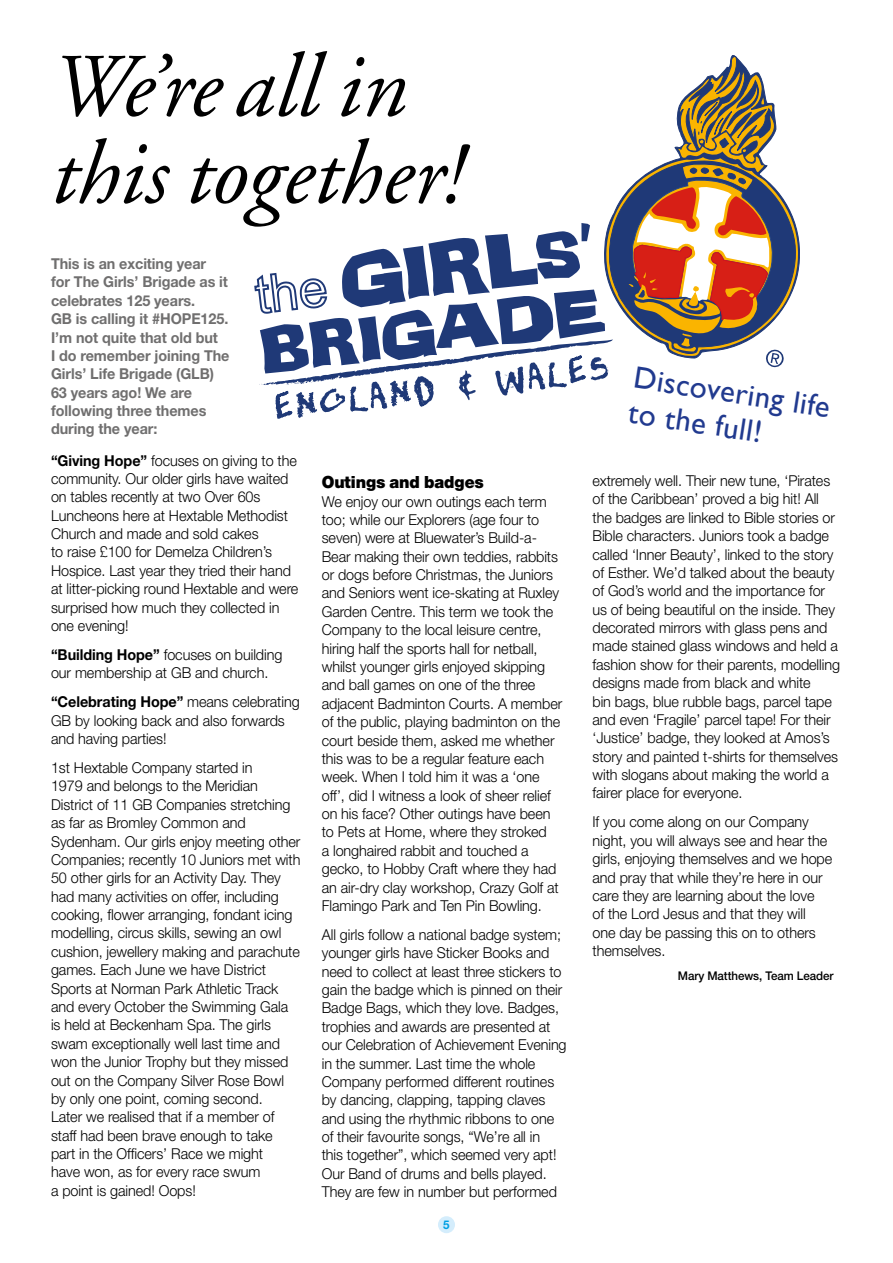
<style>
.page{position:relative;width:893px;height:1263px;background:#fff}
.page>*{position:absolute;margin:0;border:0;box-sizing:border-box;transform-origin:0 0}
.t1{font:italic 90px/87px "Adobe Garamond";color:#000}
.t2{font:30.75px/35.7px "Gill Sans";color:#213a8f}
.t3{font:900 18px "Nimbus Sans Novus T";letter-spacing:-.005em;color:#000;scale:.96 1}
.t4{font:300 15px/18.3px "Helvetica Neue";letter-spacing:-.005em;color:#000;scale:.96 1}
.t5{font:700 15px/18.3px "Helvetica Neue";letter-spacing:-.005em;color:#706f6f;scale:.96 1}
.t6{font:500 12px "Helvetica Neue";letter-spacing:-.005em;color:#000;scale:.96 1}
.t7{font:700 12px "Helvetica Neue";color:#009fe3;scale:.96 1}
.s1{font-weight:700}
</style>
<div class="page">
<div style="left:438px;top:1216px;width:17px;height:17px;background:#d4edfc;border-radius:50%"></div>
<svg style="left:254px;top:56px;width:545px;height:363px"></svg>
<h1 class="t1" style="left:51px;top:46px;width:413px">We’re all in this together!</h1>
<p class="t5" style="left:51px;top:254px;width:187px">This is an exciting year<br>for The Girls’ Brigade as it celebrates 125 years.<br>GB is calling it #HOPE125.<br>I’m not quite that old but<br>I do remember joining The<br>Girls’ Life Brigade (GLB)<br>63 years ago! We are following three themes during the year:</p>
<p class="t4" style="left:51px;top:451px;width:259px"><span class="s1">“Giving Hope”</span> focuses on giving to the community. Our older girls have waited on tables recently at two Over 60s Luncheons here at Hextable Methodist Church and made and sold cakes<br>to raise £100 for Demelza Children’s Hospice. Last year they tried their hand at litter-picking round Hextable and were surprised how much they collected in one evening!</p>
<p class="t4" style="left:51px;top:645px;width:243px"><span class="s1">“Building Hope”</span> focuses on building our membership at GB and church.</p>
<p class="t4" style="left:51px;top:692px;width:261px"><span class="s1">“Celebrating Hope”</span> means celebrating<br>GB by looking back and also forwards and having parties!</p>
<p class="t4" style="left:51px;top:758px;width:261px">1st Hextable Company started in<br>1979 and belongs to the Meridian District of 11 GB Companies stretching as far as Bromley Common and Sydenham. Our girls enjoy meeting other Companies; recently 10 Juniors met with 50 other girls for an Activity Day. They had many activities on offer, including cooking, flower arranging, fondant icing modelling, circus skills, sewing an owl cushion, jewellery making and parachute games. Each June we have District Sports at Norman Park Athletic Track and every October the Swimming Gala is held at Beckenham Spa. The girls swam exceptionally well last time and won the Junior Trophy but they missed out on the Company Silver Rose Bowl by only one point, coming second.<br>Later we realised that if a member of staff had been brave enough to take part in the Officers’ Race we might<br>have won, as for every race swum<br>a point is gained! Oops!</p>
<p class="t3" style="left:322px;top:472px;width:170px">Outings and badges</p>
<p class="t4" style="left:322px;top:492px;width:252px">We enjoy our own outings each term too; while our Explorers (age four to seven) were at Bluewater’s Build-a-Bear making their own teddies, rabbits or dogs before Christmas, the Juniors and Seniors went ice-skating at Ruxley Garden Centre. This term we took the Company to the local leisure centre, hiring half the sports hall for netball, whilst younger girls enjoyed skipping and ball games on one of the three adjacent Badminton Courts. A member of the public, playing badminton on the court beside them, asked me whether this was to be a regular feature each week. When I told him it was a ‘one off’, did I witness a look of sheer relief on his face? Other outings have been to Pets at Home, where they stroked<br>a longhaired rabbit and touched a gecko, to Hobby Craft where they had an air-dry clay workshop, Crazy Golf at Flamingo Park and Ten Pin Bowling.</p>
<p class="t4" style="left:322px;top:925px;width:257px">All girls follow a national badge system; younger girls have Sticker Books and need to collect at least three stickers to gain the badge which is pinned on their Badge Bags, which they love. Badges, trophies and awards are presented at our Celebration of Achievement Evening in the summer. Last time the whole Company performed different routines by dancing, clapping, tapping claves and using the rhythmic ribbons to one of their favourite songs, “We’re all in<br>this together”, which seemed very apt!<br>Our Band of drums and bells played.<br>They are few in number but performed</p>
<p class="t7" style="left:443px;top:1217px;width:8px">5</p>
<h2 class="t2" style="left:637px;top:358px;width:200px;rotate:9deg">Discovering life to the full!</h2>
<p class="t4" style="left:592px;top:471px;width:259px">extremely well. Their new tune, ‘Pirates of the Caribbean’ proved a big hit! All the badges are linked to Bible stories or Bible characters. Juniors took a badge called ‘Inner Beauty’, linked to the story of Esther. We’d talked about the beauty of God’s world and the importance for us of being beautiful on the inside. They decorated mirrors with glass pens and made stained glass windows and held a fashion show for their parents, modelling designs made from black and white<br>bin bags, blue rubble bags, parcel tape and even ‘Fragile’ parcel tape! For their ‘Justice’ badge, they looked at Amos’s story and painted t-shirts for themselves with slogans about making the world a fairer place for everyone.</p>
<p class="t4" style="left:592px;top:812px;width:251px">If you come along on our Company night, you will always see and hear the girls, enjoying themselves and we hope and pray that while they’re here in our care they are learning about the love<br>of the Lord Jesus and that they will one day be passing this on to others themselves.</p>
<p class="t6" style="left:678px;top:969px;width:164px">Mary Matthews, Team Leader</p>
</div>
